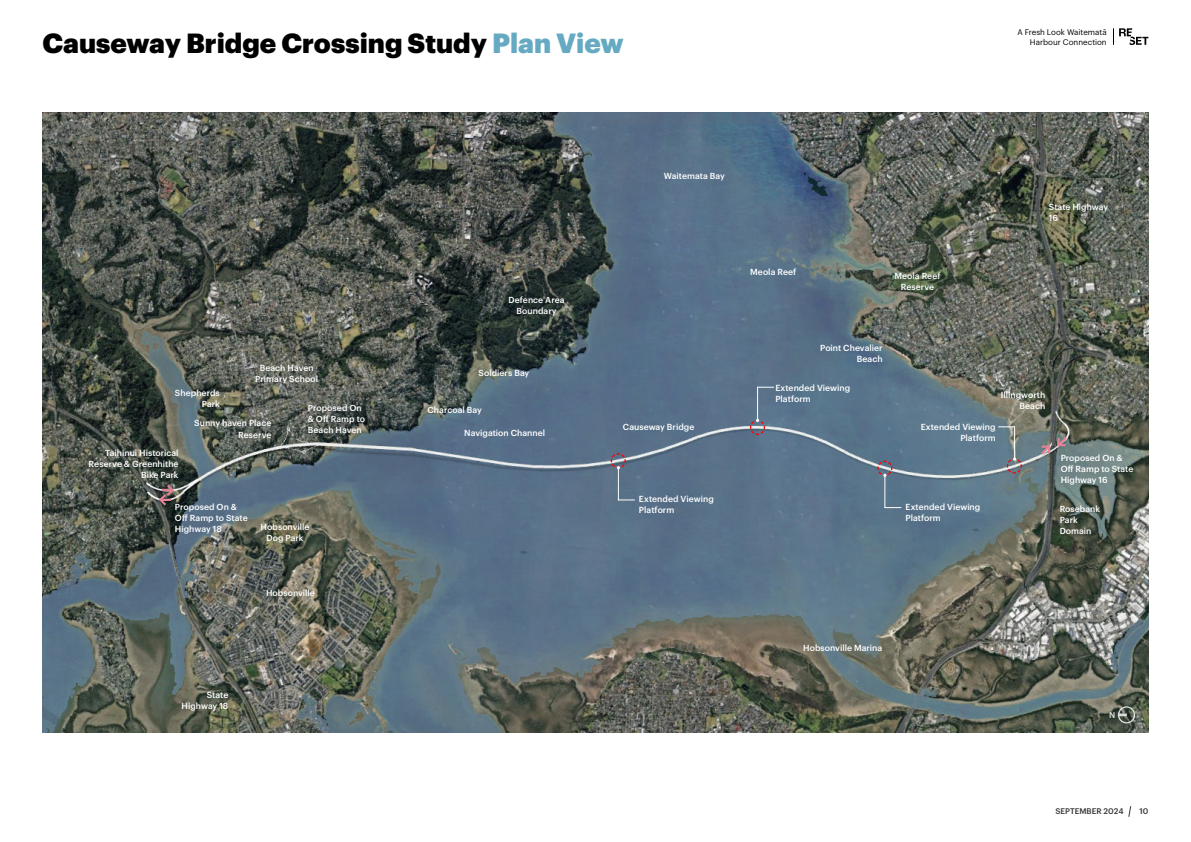
<style>
.page{position:relative;width:1191px;height:842px;background:#fff}
.page>*{position:absolute;margin:0;border:0;box-sizing:border-box;transform-origin:0 0}
.t1{font:900 27.2px "Graphik";color:#000}
.t2{font:500 8.6px/11.1px "Graphik";letter-spacing:.005em;color:#fff}
.t3{font:600 8.2px "Graphik";color:#fff}
.t4{font:8px/10px "Graphik";color:#000;text-align:right}
.t5{font:500 8px "Graphik";color:#353533}
.s1{color:#65aac2}
</style>
<div class="page">
<img style="left:43px;top:113px;width:1105px;height:619px">
<div style="left:1117px;top:706px;width:18px;height:17px;border:1px solid #fff;border-radius:50%"></div>
<svg style="left:1118px;top:713px;width:8px;height:3px"></svg>
<hr style="left:618px;top:468px;width:1px;height:32px;background:#fff">
<svg style="left:610px;top:453px;width:16px;height:16px"></svg>
<svg style="left:619px;top:499px;width:16px;height:1px"></svg>
<hr style="left:884px;top:475px;width:1px;height:33px;background:#fff">
<svg style="left:876px;top:460px;width:17px;height:17px"></svg>
<svg style="left:884px;top:507px;width:17px;height:1px"></svg>
<hr style="left:1014px;top:426px;width:1px;height:33px;background:#fff">
<svg style="left:1006px;top:457px;width:16px;height:17px"></svg>
<svg style="left:998px;top:426px;width:17px;height:1px"></svg>
<hr style="left:757px;top:387px;width:1px;height:33px;background:#fff">
<svg style="left:749px;top:419px;width:16px;height:17px"></svg>
<svg style="left:758px;top:387px;width:16px;height:1px"></svg>
<svg style="left:1039px;top:435px;width:30px;height:22px"></svg>
<svg style="left:157px;top:482px;width:19px;height:26px"></svg>
<svg style="left:1113px;top:28px;width:35px;height:17px"></svg>
<svg style="left:1128px;top:806px;width:3px;height:11px"></svg>
<h1 class="t1" style="left:43px;top:22px;width:582px">Causeway Bridge Crossing Study <span class="s1">Plan View</span></h1>
<p class="t4" style="left:1017px;top:26px;width:91px">A Fresh Look Waitematā<br>Harbour Connection</p>
<p class="t2" style="left:508px;top:293px;width:57px;text-align:center">Defence Area<br>Boundary</p>
<p class="t2" style="left:255px;top:361px;width:64px;text-align:center">Beach Haven<br>Primary School</p>
<p class="t2" style="left:478px;top:366px;width:52px">Soldiers Bay</p>
<p class="t2" style="left:427px;top:404px;width:56px">Charcoal Bay</p>
<p class="t2" style="left:175px;top:386px;width:46px;text-align:right">Shepherds<br>Park</p>
<p class="t2" style="left:308px;top:401px;width:59px">Proposed On &amp; Off Ramp to<br>Beach Haven</p>
<p class="t2" style="left:194px;top:417px;width:79px;text-align:right">Sunny haven Place<br>Reserve</p>
<p class="t2" style="left:464px;top:427px;width:82px">Navigation Channel</p>
<p class="t2" style="left:89px;top:446px;width:91px;text-align:right">Taihinui Historical<br>Reserve &amp; Greenhithe<br>Bike Park</p>
<p class="t2" style="left:664px;top:170px;width:63px">Waitemata Bay</p>
<p class="t2" style="left:623px;top:421px;width:73px">Causeway Bridge</p>
<p class="t2" style="left:750px;top:266px;width:48px">Meola Reef</p>
<p class="t2" style="left:894px;top:269px;width:48px;text-align:center">Meola Reef<br>Reserve</p>
<p class="t2" style="left:1048px;top:201px;width:61px">State Highway<br>16</p>
<p class="t2" style="left:820px;top:341px;width:64px;text-align:right">Point Chevalier<br>Beach</p>
<p class="t2" style="left:775px;top:381px;width:76px">Extended Viewing<br>Platform</p>
<p class="t2" style="left:1001px;top:389px;width:46px;text-align:right">Illingworth<br>Beach</p>
<p class="t2" style="left:920px;top:421px;width:76px;text-align:right">Extended Viewing<br>Platform</p>
<p class="t2" style="left:1060px;top:451px;width:74px">Proposed On &amp;<br>Off Ramp to State<br>Highway 16</p>
<p class="t2" style="left:175px;top:500px;width:74px">Proposed On &amp;<br>Off Ramp to State<br>Highway 18</p>
<p class="t2" style="left:261px;top:521px;width:50px;text-align:center">Hobsonville<br>Dog Park</p>
<p class="t2" style="left:266px;top:586px;width:50px">Hobsonville</p>
<p class="t2" style="left:182px;top:688px;width:48px;text-align:right">State<br>Highway 18</p>
<p class="t2" style="left:639px;top:493px;width:76px">Extended Viewing<br>Platform</p>
<p class="t2" style="left:905px;top:500px;width:76px">Extended Viewing<br>Platform</p>
<p class="t2" style="left:803px;top:641px;width:81px">Hobsonville Marina</p>
<p class="t2" style="left:1059px;top:502px;width:42px">Rosebank<br>Park<br>Domain</p>
<p class="t3" style="left:1109px;top:709px;width:8px">N</p>
<p class="t5" style="left:1055px;top:805px;width:70px">SEPTEMBER 2024</p>
<p class="t5" style="left:1139px;top:805px;width:10px">10</p>
</div>
